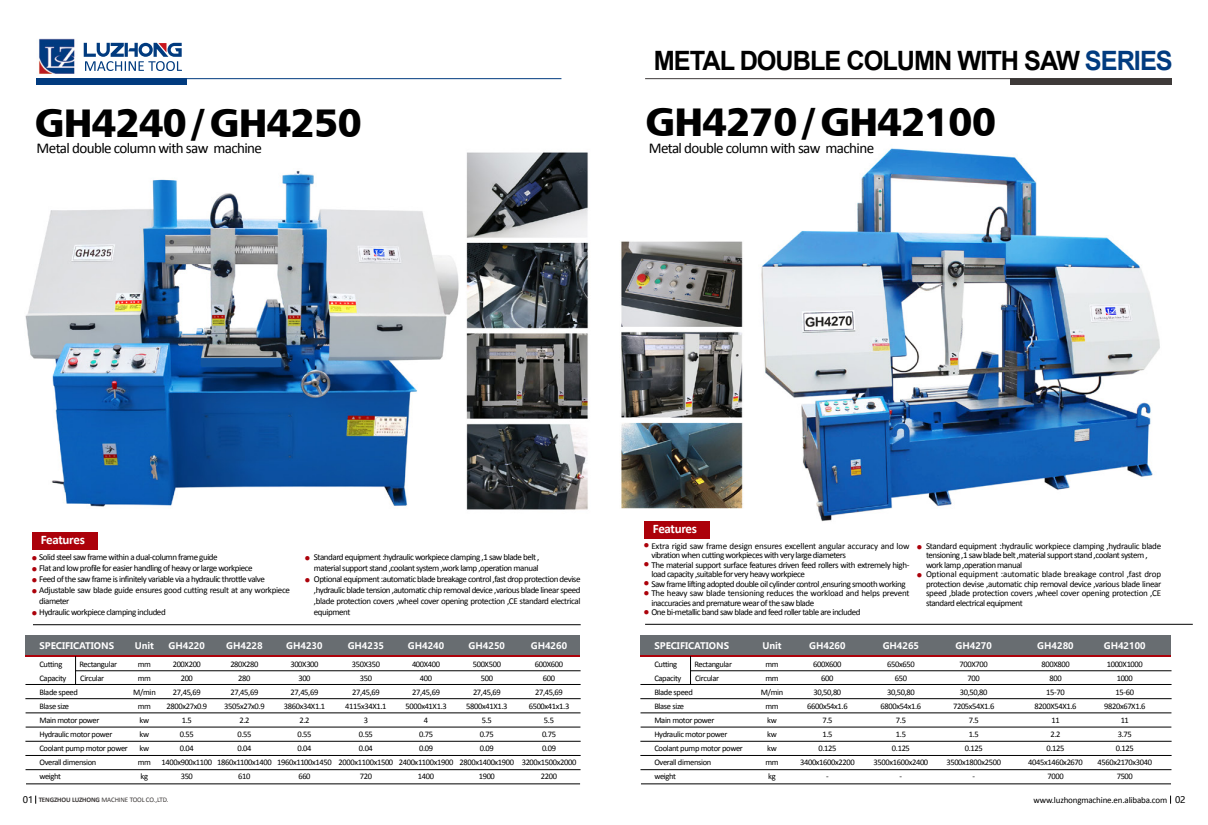
<style>
.page{position:relative;width:1208px;height:825px;background:#fff}
.page>*{position:absolute;margin:0;border:0;box-sizing:border-box;transform-origin:0 0}
.t1{font:40px "Humanist 777 BT Black B";letter-spacing:-.025em;color:#000}
.t2{font:700 26.6px "Arial";letter-spacing:-.04em;color:#000;scale:.95 1}
.t3{font:15px "Calibri";letter-spacing:-.04em;color:#000}
.t4{font:700 13px "Calibri";letter-spacing:-.035em;color:#fff}
.t5{font:300 10px/11px "Calibri";color:#ac010a;text-align:justify}
.t6{font:9px/9.5px "Calibri";letter-spacing:-.05em;color:#000}
.t7{font:700 9px "Microsoft Ya Hei UI";color:#fff}
.t8{font:9px "Calibri";letter-spacing:-.02em;color:#000}
.t9{font:8.5px/14px "Calibri";letter-spacing:-.04em;color:#000;text-align:center}
.t10{font:7px "Calibri";letter-spacing:-.025em;color:#3e3a39}
.s1{color:#013b7f}
.s2{font-family:"Microsoft Ya Hei UI";font-size:9.1px;color:#000}
.s3{font-weight:700}
.s4{font-family:"Microsoft Ya Hei UI";font-size:9.1px}
</style>
<div class="page">
<img style="left:25px;top:42px;width:1168px;height:762px">
<hr style="left:25px;top:684px;width:555px;height:1px;background:#000">
<hr style="left:640px;top:684px;width:531px;height:1px;background:#000">
<hr style="left:26px;top:727px;width:554px;height:1px;background:#000">
<hr style="left:640px;top:727px;width:531px;height:1px;background:#000">
<hr style="left:75px;top:671px;width:505px;height:1px;background:#000">
<hr style="left:690px;top:671px;width:481px;height:1px;background:#000">
<hr style="left:26px;top:769px;width:554px;height:1px;background:#000">
<hr style="left:640px;top:769px;width:531px;height:1px;background:#000">
<hr style="left:25px;top:741px;width:555px;height:1px;background:#000">
<hr style="left:640px;top:741px;width:531px;height:1px;background:#000">
<hr style="left:25px;top:755px;width:555px;height:1px;background:#000">
<hr style="left:640px;top:755px;width:531px;height:1px;background:#000">
<hr style="left:26px;top:713px;width:554px;height:1px;background:#000">
<hr style="left:640px;top:713px;width:531px;height:1px;background:#000">
<hr style="left:25px;top:698px;width:555px;height:1px;background:#000">
<hr style="left:640px;top:698px;width:531px;height:1px;background:#000">
<hr style="left:26px;top:784px;width:554px;height:1px;background:#000">
<hr style="left:641px;top:784px;width:530px;height:1px;background:#000">
<div style="left:26px;top:637px;width:554px;height:19px;background:#ac010a"></div>
<div style="left:640px;top:637px;width:531px;height:19px;background:#ac010a"></div>
<div style="left:26px;top:636px;width:554px;height:19px;background:#686d71"></div>
<div style="left:640px;top:636px;width:531px;height:19px;background:#686d71"></div>
<img style="left:37px;top:38px;width:40px;height:37px">
<svg style="left:84px;top:43px;width:98px;height:28px"></svg>
<hr style="left:37px;top:78px;width:524px;height:1px;background:#013b7f">
<hr style="left:645px;top:78px;width:526px;height:1px;background:#3e3a39">
<div style="left:37px;top:78px;width:150px;height:7px;background:#013b7f"></div>
<div style="left:1010px;top:78px;width:161px;height:7px;background:#3e3a39"></div>
<svg style="left:75px;top:656px;width:1px;height:28px"></svg>
<svg style="left:690px;top:656px;width:1px;height:28px"></svg>
<div style="left:32px;top:532px;width:66px;height:18px;background:#ac010a"></div>
<div style="left:644px;top:520px;width:66px;height:18px;background:#ac010a"></div>
<hr style="left:33px;top:624px;width:547px;height:1px;background:#000">
<hr style="left:645px;top:624px;width:547px;height:1px;background:#000">
<h2 class="t2" style="left:654px;top:43px;width:519px">METAL DOUBLE COLUMN WITH SAW <span class="s1">SERIES</span></h2>
<h1 class="t1" style="left:34px;top:98px;width:329px">GH4240 / GH4250</h1>
<h1 class="t1" style="left:645px;top:96px;width:353px">GH4270 / GH42100</h1>
<h3 class="t3" style="left:37px;top:139px;width:227px">Metal double column with saw machine</h3>
<h3 class="t3" style="left:649px;top:138px;width:227px">Metal double column with saw machine</h3>
<h3 class="t4" style="left:653px;top:521px;width:46px">Features</h3>
<h3 class="t4" style="left:41px;top:532px;width:46px">Features</h3>
<p class="t6" style="left:39px;top:551px;width:252px;line-height:11px">Solid steel saw frame within a dual-column frame guide<br>Flat and low profile for easier handling of heavy or large workpiece<br>Feed of the saw frame is infinitely variable via a hydraulic throttle valve Adjustable saw blade guide ensures good cutting result at any workpiece diameter<br>Hydraulic workpiece clamping included</p>
<p class="t6" style="left:651px;top:541px;width:260px">Extra rigid saw frame design ensures excellent angular accuracy and low vibration when cutting workpieces with very large diameters<br>The material support surface features driven feed rollers with extremely high&shy;load capacity ,suitable for very heavy workpiece<br>Saw frame lifting adopted double oil cylinder control ,ensuring smooth working The heavy saw blade tensioning reduces the workload and helps prevent inaccuracies and premature wear of the saw blade<br>One bi-metallic band saw blade and feed roller table are included</p>
<p class="t6" style="left:314px;top:552px;width:268px;line-height:11px">Standard equipment :hydraulic workpiece clamping ,1 saw blade belt ,<br>material support stand ,coolant system ,work lamp ,operation manual<br>Optional equipment :automatic blade breakage control ,fast drop protection devise ,hydraulic blade tension ,automatic chip removal device ,various blade linear speed ,blade protection covers ,wheel cover opening protection ,CE standard electrical equipment</p>
<p class="t6" style="left:926px;top:541px;width:237px">Standard equipment :hydraulic workpiece clamping ,hydraulic blade tensioning ,1 saw blade belt ,material support stand ,coolant system , work lamp ,operation manual<br>Optional equipment :automatic blade breakage control ,fast drop protection devise ,automatic chip removal device ,various blade linear speed ,blade protection covers ,wheel cover opening protection ,CE standard electrical equipment</p>
<p class="t5" style="left:643px;top:535px;width:8px;line-height:19px">● ● ●</p>
<p class="t5" style="left:643px;top:583px;width:8px;line-height:19px">● ●</p>
<p class="t5" style="left:916px;top:541px;width:8px">●</p>
<p class="t5" style="left:916px;top:569px;width:8px">●</p>
<p class="t5" style="left:31px;top:552px;width:8px">● ● ● ●</p>
<p class="t5" style="left:31px;top:607px;width:8px">●</p>
<p class="t5" style="left:304px;top:546px;width:8px;line-height:22px">● ●</p>
<p class="t7" style="left:39px;top:640px;width:76px">SPECIFICATIONS</p>
<p class="t7" style="left:135px;top:640px;width:21px">Unit</p>
<p class="t7" style="left:654px;top:640px;width:76px">SPECIFICATIONS</p>
<p class="t7" style="left:762px;top:640px;width:21px">Unit</p>
<p class="t9" style="left:161px;top:657px;width:52px">200X200<br>200<br>27,45,69<br>2800x27x0.9<br>1.5<br>0.55<br>0.04<br>1400x900x1100<br>350</p>
<p class="t9" style="left:800px;top:657px;width:56px">600X600<br>600<br>30,50,80<br>6600x54x1.6<br>7.5<br>1.5<br>0.125<br>3400x1600x2200 -</p>
<p class="t7" style="left:169px;top:640px;width:38px">GH4220</p>
<p class="t7" style="left:226px;top:640px;width:38px">GH4228</p>
<p class="t7" style="left:286px;top:640px;width:38px">GH4230</p>
<p class="t7" style="left:348px;top:640px;width:38px">GH4235</p>
<p class="t7" style="left:408px;top:640px;width:38px">GH4240</p>
<p class="t7" style="left:468px;top:640px;width:38px">GH4250</p>
<p class="t7" style="left:531px;top:640px;width:38px">GH4260</p>
<p class="t7" style="left:809px;top:640px;width:38px">GH4260</p>
<p class="t7" style="left:882px;top:640px;width:38px">GH4265</p>
<p class="t7" style="left:955px;top:640px;width:38px">GH4270</p>
<p class="t7" style="left:1037px;top:640px;width:38px">GH4280</p>
<p class="t7" style="left:1103px;top:640px;width:44px">GH42100</p>
<p class="t9" style="left:39px;top:657px;width:24px">Cutting</p>
<p class="t9" style="left:79px;top:657px;width:39px">Rectangular</p>
<p class="t9" style="left:39px;top:671px;width:28px">Capacity</p>
<p class="t9" style="left:80px;top:671px;width:25px">Circular</p>
<p class="t9" style="left:39px;top:685px;width:90px;text-align:left">Blade speed<br>Blase size<br>Main motor power<br>Hydraulic motor power<br>Coolant pump motor power<br>Overall dimension<br>weight</p>
<p class="t9" style="left:654px;top:657px;width:24px">Cutting</p>
<p class="t9" style="left:694px;top:657px;width:39px">Rectangular</p>
<p class="t9" style="left:654px;top:671px;width:28px">Capacity</p>
<p class="t9" style="left:695px;top:671px;width:25px">Circular</p>
<p class="t9" style="left:654px;top:685px;width:90px;text-align:left">Blade speed<br>Blase size<br>Main motor power<br>Hydraulic motor power<br>Coolant pump motor power<br>Overall dimension<br>weight</p>
<p class="t9" style="left:217px;top:657px;width:56px">280X280<br>280<br>27,45,69<br>3505x27x0.9<br>2.2<br>0.55<br>0.04<br>1860x1100x1400<br>610</p>
<p class="t9" style="left:873px;top:657px;width:56px">650x650<br>650<br>30,50,80<br>6800x54x1.6<br>7.5<br>1.5<br>0.125<br>3500x1600x2400 -</p>
<p class="t9" style="left:399px;top:657px;width:56px">400X400<br>400<br>27,45,69<br>5000x41X1.3<br>4<br>0.75<br>0.09<br>2400x1100x1900<br>1400</p>
<p class="t9" style="left:1097px;top:657px;width:56px">1000X1000<br>1000<br>15-60<br>9820x67X1.6<br>11<br>3.75<br>0.125<br>4560x2170x3040<br>7500</p>
<p class="t9" style="left:277px;top:657px;width:56px">300X300<br>300<br>27,45,69<br>3860x34X1.1<br>2.2<br>0.55<br>0.04<br>1960x1100x1450<br>660</p>
<p class="t9" style="left:946px;top:657px;width:56px">700X700<br>700<br>30,50,80<br>7205x54X1.6<br>7.5<br>1.5<br>0.125<br>3500x1800x2500 -</p>
<p class="t9" style="left:459px;top:657px;width:56px">500X500<br>500<br>27,45,69<br>5800x41X1.3<br>5.5<br>0.75<br>0.09<br>2800x1400x1900<br>1900</p>
<p class="t9" style="left:338px;top:657px;width:56px">350X350<br>350<br>27,45,69<br>4115x34X1.1<br>3<br>0.55<br>0.04<br>2000x1100x1500<br>720</p>
<p class="t9" style="left:1028px;top:657px;width:56px">800X800<br>800<br>15-70<br>8200X54X1.6<br>11<br>2.2<br>0.125<br>4045x1460x2670<br>7000</p>
<p class="t9" style="left:522px;top:657px;width:56px">600X600<br>600<br>27,45,69<br>6500x41x1.3<br>5.5<br>0.75<br>0.09<br>3200x1500x2000<br>2200</p>
<p class="t9" style="left:133px;top:657px;width:24px">mm mm<br>M/min mm kw<br>kw<br>kw mm kg</p>
<p class="t9" style="left:760px;top:657px;width:24px">mm mm<br>M/min mm kw<br>kw<br>kw mm kg</p>
<p class="t10" style="left:23px;top:795px;width:147px"><span class="s2">01</span> <span class="s3">Tengzhou Luzhong</span> Mach ine Tool Co.,Ltd.</p>
<p class="t8" style="left:1033px;top:794px;width:153px">www.luzhongmachine.en.alibaba.com <span class="s4">02</span></p>
</div>
